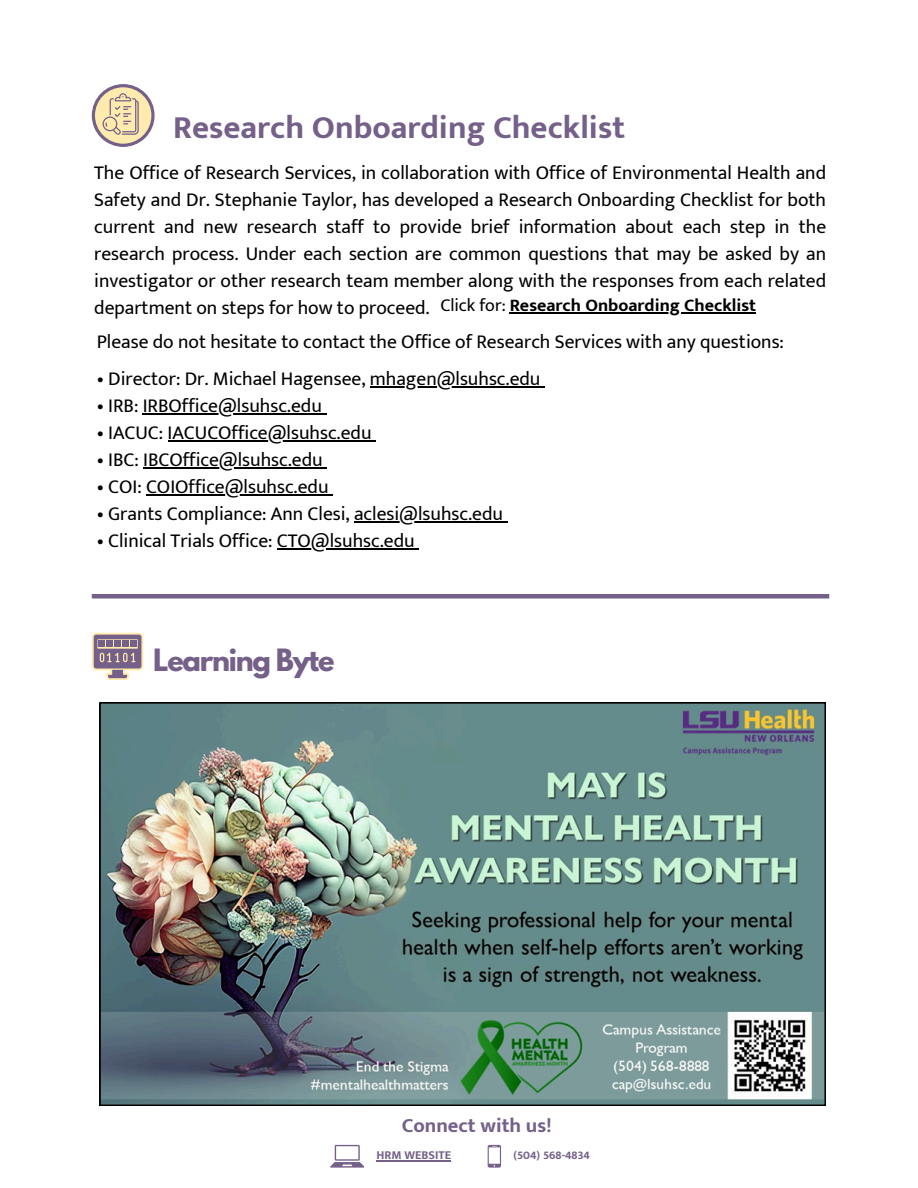
<style>
.page{position:relative;width:918px;height:1188px;background:#fff}
.page>*{position:absolute;margin:0;border:0;box-sizing:border-box;transform-origin:0 0}
.t1{font:700 33px "Mukta Mahee";color:#746089}
.t2{font:700 27.15px "League Spartan";letter-spacing:-.045em;color:#746089}
.t3{font:700 20.55px "Mukta Mahee";color:#746089}
.t4{font:19.5px/27px "Mukta Mahee";color:#000;text-align:justify}
.t5{font:700 18px "Mukta Mahee";color:#000}
.t6{font:700 12.3px "Mukta Mahee";color:#746089}
.s1{font-weight:400}
</style>
<div class="page">
<svg style="left:330px;top:1145px;width:34px;height:22px"></svg>
<svg style="left:488px;top:1145px;width:13px;height:22px"></svg>
<hr style="left:376px;top:1160px;width:75px;height:1px;background:#746089">
<hr style="left:370px;top:386px;width:171px;height:2px;background:#000">
<hr style="left:143px;top:413px;width:179px;height:2px;background:#000">
<hr style="left:168px;top:440px;width:204px;height:2px;background:#000">
<hr style="left:143px;top:467px;width:180px;height:2px;background:#000">
<hr style="left:146px;top:494px;width:183px;height:2px;background:#000">
<hr style="left:354px;top:521px;width:149px;height:2px;background:#000">
<hr style="left:277px;top:548px;width:138px;height:2px;background:#000">
<hr style="left:510px;top:312px;width:246px;height:2px;background:#000">
<svg style="left:92px;top:84px;width:63px;height:63px"></svg>
<img style="left:100px;top:703px;width:725px;height:402px">
<svg style="left:92px;top:633px;width:51px;height:47px;background:#a896a0"></svg>
<hr style="left:92px;top:594px;width:737px;height:4px;background:#746089">
<h5 class="t1" style="left:173px;top:107px;width:453px">Research Onboarding Checklist</h5>
<h4 class="t4" style="left:94px;top:159px;width:733px">The Office of Research Services, in collaboration with Office of Environmental Health and Safety and Dr. Stephanie Taylor, has developed a Research Onboarding Checklist for both current and new research staff to provide brief information about each step in the research process. Under each section are common questions that may be asked by an investigator or other research team member along with the responses from each related department on steps for how to proceed.</h4>
<h4 class="t4" style="left:97px;top:328px;width:689px">Please do not hesitate to contact the Office of Research Services with any questions:</h4>
<p class="t4" style="left:97px;top:365px;width:445px">• Director: Dr. Michael Hagensee, mhagen@lsuhsc.edu</p>
<h2 class="t4" style="left:97px;top:392px;width:227px">• IRB: IRBOffice@lsuhsc.edu</h2>
<p class="t4" style="left:97px;top:419px;width:276px">• IACUC: IACUCOffice@lsuhsc.edu</p>
<h3 class="t4" style="left:97px;top:446px;width:228px">• IBC: IBCOffice@lsuhsc.edu</h3>
<p class="t4" style="left:97px;top:473px;width:233px">• COI: COIOffice@lsuhsc.edu</p>
<h6 class="t4" style="left:97px;top:500px;width:408px">• Grants Compliance: Ann Clesi, aclesi@lsuhsc.edu</h6>
<p class="t4" style="left:97px;top:527px;width:320px">• Clinical Trials Office: CTO@lsuhsc.edu</p>
<p class="t5" style="left:440px;top:295px;width:317px"><span class="s1">Click for:</span> Research Onboarding Checklist</p>
<h2 class="t2" style="left:153px;top:646px;width:183px">Learning Byte</h2>
<p class="t3" style="left:402px;top:1113px;width:151px">Connect with us!</p>
<h1 class="t6" style="left:376px;top:1148px;width:76px">HRM WEBSITE</h1>
<h4 class="t6" style="left:513px;top:1148px;width:78px">(504) 568-4834</h4>
</div>
